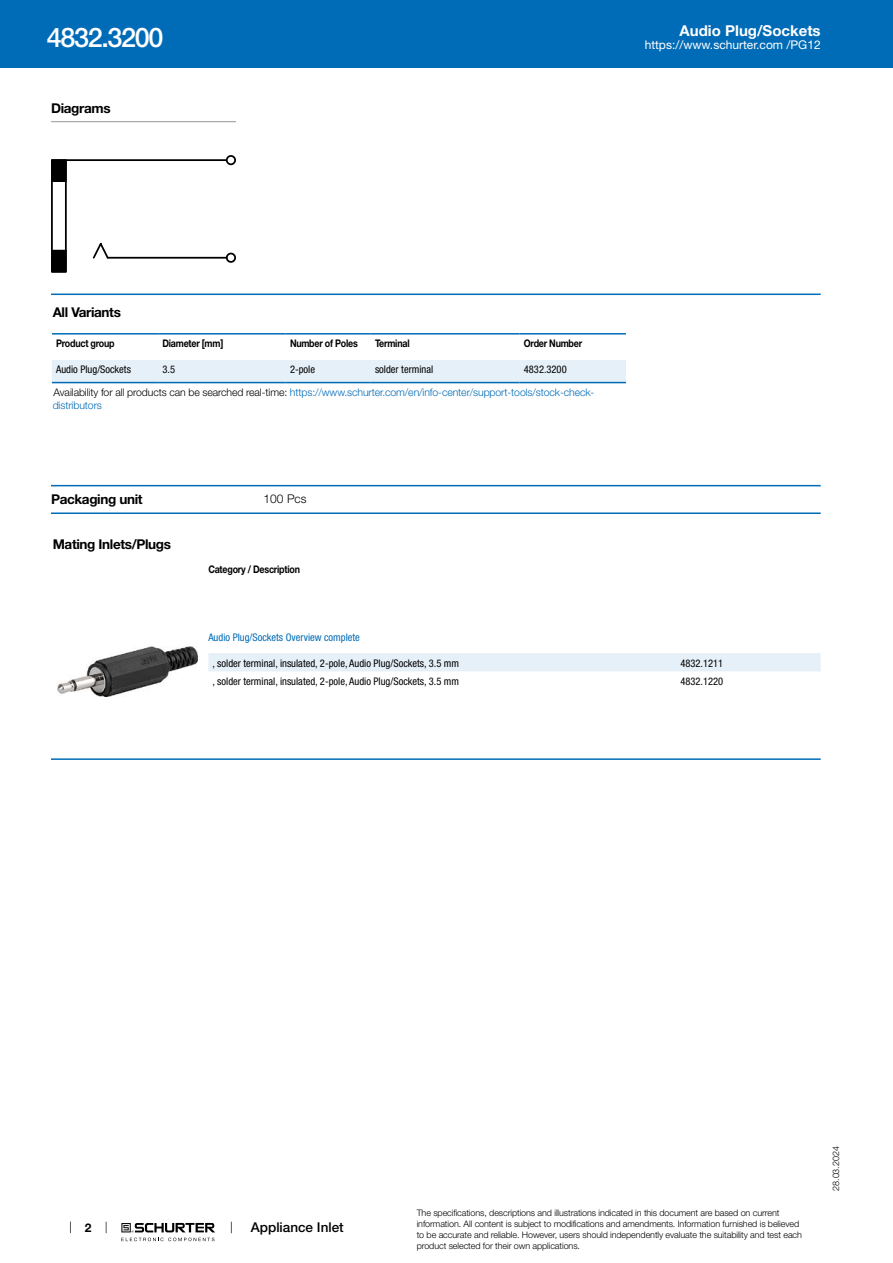
<style>
.page{position:relative;width:893px;height:1263px;background:#fff}
.page>*{position:absolute;margin:0;border:0;box-sizing:border-box;transform-origin:0 0}
.t1{font:500 27px "Helvetica Neue LT";letter-spacing:-.05em;color:#fff}
.t2{font:700 15px "Helvetica Neue LT";color:#fff}
.t3{font:700 13.5px "Helvetica Neue LT";letter-spacing:-.025em;color:#000}
.t4{font:500 13.5px "Helvetica Neue LT";color:#000}
.t5{font:12px "Helvetica Neue LT";color:#fff}
.t6{font:300 12px "Helvetica Neue LT";color:#000}
.t7{font:700 12px "Helvetica Neue LT";color:#000}
.t8{font:condensed 10.5px "Helvetica Neue LT";color:#000}
.t9{font:300 10.5px/22.6px "Helvetica Neue LT";letter-spacing:-.01em;color:#006bb6}
.t10{font:700 10.5px "Helvetica Neue LT";letter-spacing:-.025em;color:#000;scale:.85 1}
.t11{font:condensed 10.5px "Helvetica Neue LT";color:#006bb6}
.t12{font:300 9px/10.8px "Helvetica Neue LT";letter-spacing:-.01em;color:#000}
.s1{font-weight:400;font-stretch:condensed;color:#000}
.s2{color:#000}
</style>
<div class="page">
<svg style="left:70px;top:1221px;width:1px;height:12px"></svg>
<svg style="left:121px;top:1223px;width:94px;height:18px"></svg>
<div style="left:0;top:0;width:893px;height:68px;background:#006bb6"></div>
<hr style="left:51px;top:121px;width:185px;height:1px;background:#939598">
<svg style="left:225px;top:155px;width:11px;height:108px"></svg>
<hr style="left:51px;top:181px;width:2px;height:70px;background:#000">
<hr style="left:65px;top:181px;width:2px;height:70px;background:#000">
<hr style="left:108px;top:257px;width:119px;height:2px;background:#000">
<hr style="left:66px;top:159px;width:161px;height:2px;background:#000">
<svg style="left:93px;top:243px;width:17px;height:16px"></svg>
<div style="left:52px;top:160px;width:14px;height:21px;background:#000"></div>
<div style="left:51px;top:159px;width:16px;height:23px;border:2px solid #000"></div>
<div style="left:52px;top:251px;width:14px;height:21px;background:#000"></div>
<div style="left:51px;top:250px;width:16px;height:23px;border:2px solid #000"></div>
<hr style="left:51px;top:294px;width:770px;height:1px;background:#006bb6">
<svg style="left:52px;top:383px;width:574px;height:1px"></svg>
<div style="left:52px;top:360px;width:574px;height:22px;background:#e6f0f8"></div>
<hr style="left:52px;top:333px;width:106px;height:2px;background:#006bb6">
<hr style="left:158px;top:333px;width:128px;height:2px;background:#006bb6">
<hr style="left:286px;top:333px;width:85px;height:2px;background:#006bb6">
<hr style="left:371px;top:333px;width:149px;height:2px;background:#006bb6">
<hr style="left:520px;top:333px;width:106px;height:2px;background:#006bb6">
<hr style="left:52px;top:382px;width:106px;height:1px;background:#006bb6">
<hr style="left:158px;top:382px;width:128px;height:1px;background:#006bb6">
<hr style="left:286px;top:382px;width:85px;height:1px;background:#006bb6">
<hr style="left:371px;top:382px;width:149px;height:1px;background:#006bb6">
<hr style="left:520px;top:382px;width:106px;height:1px;background:#006bb6">
<hr style="left:51px;top:485px;width:770px;height:1px;background:#006bb6">
<hr style="left:51px;top:512px;width:770px;height:2px;background:#006bb6">
<img style="left:58px;top:646px;width:139px;height:51px">
<div style="left:208px;top:653px;width:613px;height:18px;background:#e6f0f8"></div>
<hr style="left:51px;top:758px;width:770px;height:2px;background:#006bb6">
<h1 class="t1" style="left:47px;top:21px;width:118px">4832.3200</h1>
<h3 class="t3" style="left:51px;top:99px;width:61px">Diagrams</h3>
<h2 class="t2" style="left:680px;top:21px;width:143px">Audio Plug/Sockets</h2>
<h3 class="t5" style="left:645px;top:38px;width:178px">https://www.schurter.com /PG12</h3>
<h3 class="t3" style="left:53px;top:304px;width:70px">All Variants</h3>
<p class="t10" style="left:56px;top:337px;width:70px">Product group</p>
<p class="t10" style="left:162px;top:337px;width:73px">Diameter [mm]</p>
<p class="t10" style="left:290px;top:337px;width:81px">Number of Poles</p>
<p class="t10" style="left:375px;top:337px;width:42px">Terminal</p>
<p class="t10" style="left:524px;top:337px;width:70px">Order Number</p>
<p class="t8" style="left:56px;top:364px;width:76px">Audio Plug/Sockets</p>
<p class="t8" style="left:162px;top:364px;width:14px">3.5</p>
<p class="t8" style="left:290px;top:364px;width:27px">2-pole</p>
<p class="t8" style="left:375px;top:364px;width:60px">solder terminal</p>
<p class="t9" style="left:54px;top:358px;width:542px;text-indent:470px"><span class="s1">4832.3200<br></span><span class="s2">Availability for all products can be searched real-time:</span> https://www.schurter.com/en/info-center/support-tools/stock-check-</p>
<p class="t9" style="left:53px;top:393px;width:51px">distributors</p>
<h3 class="t3" style="left:51px;top:491px;width:93px">Packaging unit</h3>
<h3 class="t6" style="left:264px;top:491px;width:44px">100 Pcs</h3>
<h3 class="t3" style="left:53px;top:536px;width:120px">Mating Inlets/Plugs</h3>
<p class="t10" style="left:208px;top:562px;width:109px">Category / Description</p>
<p class="t11" style="left:208px;top:631px;width:153px">Audio Plug/Sockets Overview complete</p>
<p class="t8" style="left:213px;top:657px;width:248px">, solder terminal, insulated, 2-pole, Audio Plug/Sockets, 3.5 mm</p>
<p class="t8" style="left:680px;top:657px;width:44px">4832.1211</p>
<p class="t8" style="left:213px;top:675px;width:248px">, solder terminal, insulated, 2-pole, Audio Plug/Sockets, 3.5 mm</p>
<p class="t8" style="left:680px;top:675px;width:44px">4832.1220</p>
<h3 class="t7" style="left:85px;top:1220px;width:8px">2</h3>
<h3 class="t4" style="left:251px;top:1219px;width:94px">Appliance Inlet</h3>
<p class="t12" style="left:417px;top:1207px;width:387px">The specifications, descriptions and illustrations indicated in this document are based on current information. All content is subject to modifications and amendments. Information furnished is believed to be accurate and reliable. However, users should independently evaluate the suitability and test each product selected for their own applications.</p>
<p class="t12" style="left:830px;top:1191px;width:46px;rotate:-90deg">28.03.2024</p>
</div>
